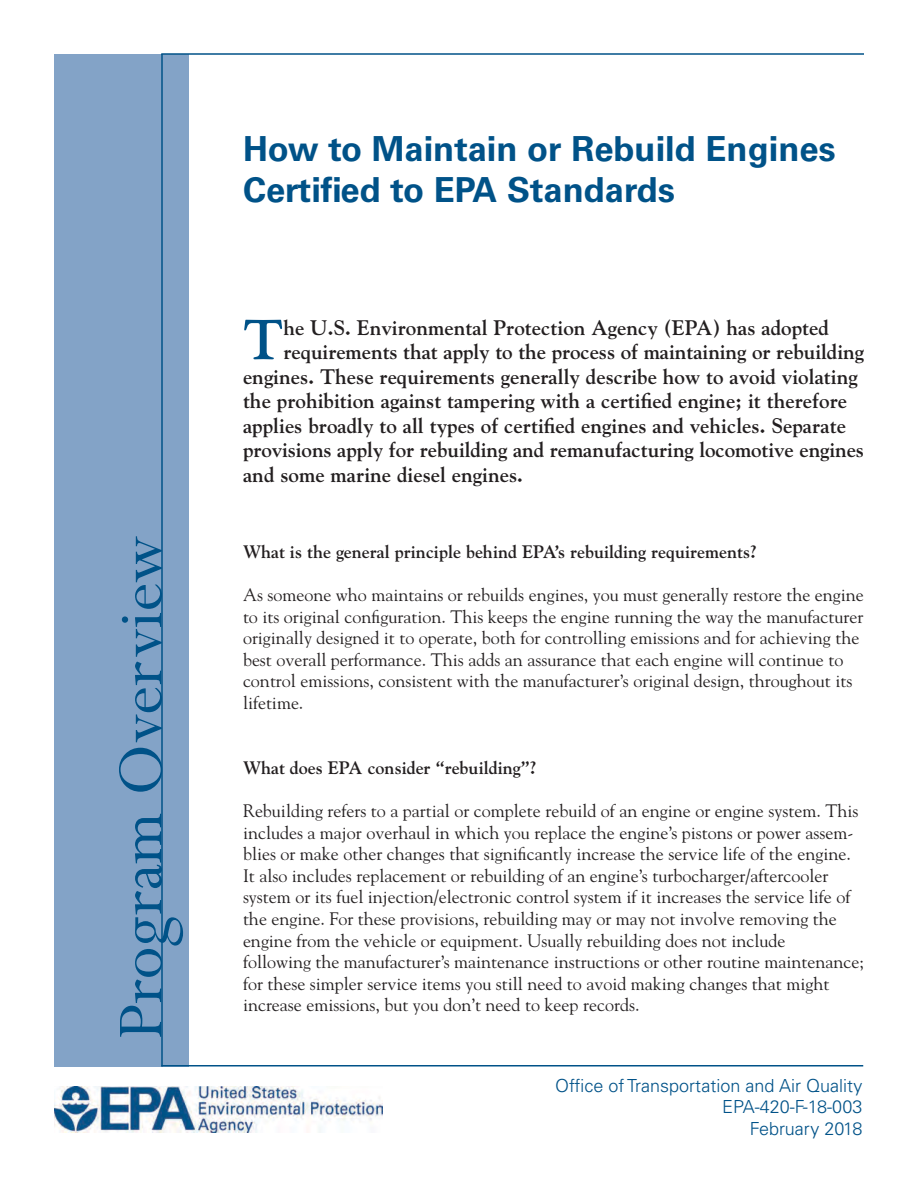
<style>
.page{position:relative;width:918px;height:1188px;background:#fff}
.page>*{position:absolute;margin:0;border:0;box-sizing:border-box;transform-origin:0 0}
.t1{font:72px "Perpetua";color:#005288}
.t2{font:700 55.95px "Goudy Std";color:#005288}
.t3{font:700 34.5px/41.4px "Univers LT Std";color:#005288}
.t4{font:700 21px "Goudy Std";color:#231f20}
.t5{font:18px/21.6px "Goudy Std";color:#231f20}
.t6{font:700 18px "Goudy Std";color:#231f20}
.t7{font:300 18px/21.6px "Univers LT Std";color:#005288;text-align:right}
</style>
<div class="page">
<div style="left:54px;top:54px;width:134px;height:1012px;background:#83a3c7"></div>
<hr style="left:161px;top:53px;width:703px;height:2px;background:#005288">
<hr style="left:161px;top:1065px;width:702px;height:1px;background:#005288">
<hr style="left:161px;top:54px;width:2px;height:1012px;background:#005288">
<img style="left:54px;top:1087px;width:328px;height:45px">
<p class="t1" style="left:95px;top:1040px;width:506px;rotate:-90deg">Program Overview</p>
<h1 class="t3" style="left:243px;top:128px;width:594px">How to Maintain or Rebuild Engines<br>Certifed to EPA Standards</h1>
<p class="t2" style="left:243px;top:306px;width:42px">T</p>
<h3 class="t4" style="left:283px;top:315px;width:547px">he U.S. Environmental Protection Agency (EPA) has adopted</h3>
<h3 class="t4" style="left:283px;top:339px;width:582px">requirements that apply to the process of maintaining or rebuilding</h3>
<h3 class="t4" style="left:243px;top:364px;width:616px">engines. These requirements generally describe how to avoid violating</h3>
<h3 class="t4" style="left:243px;top:388px;width:606px">the prohibition against tampering with a certifed engine; it therefore</h3>
<h3 class="t4" style="left:243px;top:413px;width:605px">applies broadly to all types of certifed engines and vehicles. Separate</h3>
<h3 class="t4" style="left:243px;top:438px;width:623px">provisions apply for rebuilding and remanufacturing locomotive engines</h3>
<h3 class="t4" style="left:243px;top:462px;width:282px">and some marine diesel engines.</h3>
<h4 class="t6" style="left:243px;top:541px;width:516px">What is the general principle behind EPA’s rebuilding requirements?</h4>
<p class="t5" style="left:243px;top:584px;width:622px">As someone who maintains or rebuilds engines, you must generally restore the engine to its original confguration. This keeps the engine running the way the manufacturer originally designed it to operate, both for controlling emissions and for achieving the best overall performance. This adds an assurance that each engine will continue to control emissions, consistent with the manufacturer’s original design, throughout its lifetime.</p>
<h4 class="t6" style="left:243px;top:757px;width:295px">What does EPA consider “rebuilding”?</h4>
<p class="t5" style="left:243px;top:800px;width:622px">Rebuilding refers to a partial or complete rebuild of an engine or engine system. This includes a major overhaul in which you replace the engine’s pistons or power assem&shy;blies or make other changes that signifcantly increase the service life of the engine.<br>It also includes replacement or rebuilding of an engine’s turbocharger/aftercooler system or its fuel injection/electronic control system if it increases the service life of the engine. For these provisions, rebuilding may or may not involve removing the engine from the vehicle or equipment. Usually rebuilding does not include<br>following the manufacturer’s maintenance instructions or other routine maintenance; for these simpler service items you still need to avoid making changes that might increase emissions, but you don’t need to keep records.</p>
<p class="t7" style="left:555px;top:1074px;width:309px">Offce of Transportation and Air Quality<br>EPA-420-F-18-003<br>February 2018</p>
</div>
